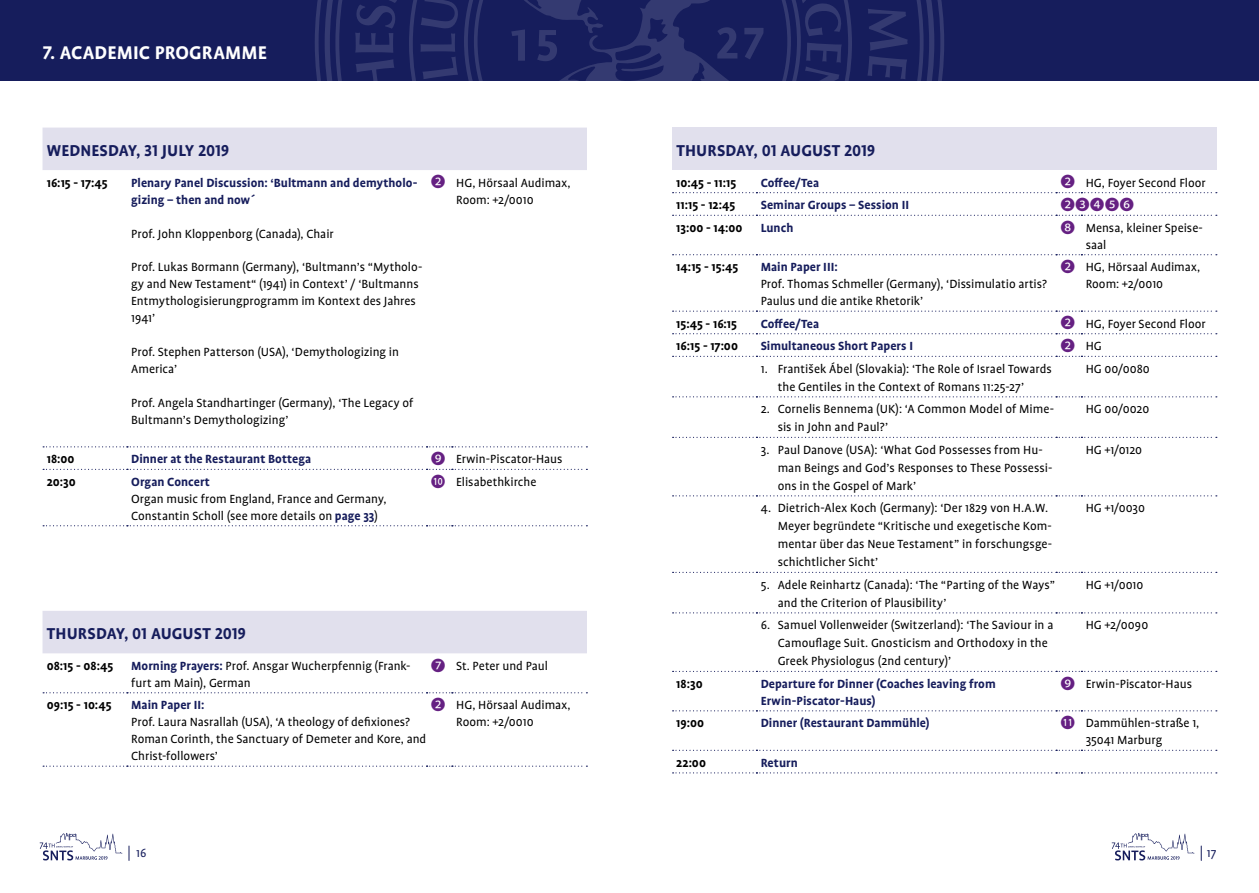
<style>
.page{position:relative;width:1259px;height:893px;background:#fff}
.page>*{position:absolute;margin:0;border:0;box-sizing:border-box;transform-origin:0 0}
.t1{font:700 21px "Profile Pro";letter-spacing:.005em;color:#fff}
.t2{font:700 18px "Profile Pro";letter-spacing:.005em;color:#161d5c}
.t3{font:200 14.7px "Koz Go Pr 6 N";letter-spacing:.005em;color:#652082}
.t4{font:13.5px/17px "Profile Pro";color:#000}
.t5{font:700 13.5px/17px "Profile Pro";color:#161d5c}
.t6{font:700 13.5px "Profile Pro";letter-spacing:.005em;color:#000}
.t7{font:13.5px "Profile Pro";color:#161d5c}
.s1{font-family:"Koz Go Pr 6 N";font-weight:200;font-size:14.7px;color:#652082}
.s2{font-weight:700;color:#161d5c}
</style>
<div class="page">
<svg style="left:40px;top:833px;width:82px;height:27px"></svg>
<svg style="left:1111px;top:833px;width:83px;height:27px"></svg>
<svg style="left:129px;top:846px;width:1px;height:14px"></svg>
<svg style="left:1201px;top:846px;width:1px;height:14px"></svg>
<div style="left:0;top:0;width:629px;height:81px;background:#161d5c"></div>
<div style="left:629px;top:0;width:630px;height:81px;background:#161d5c"></div>
<svg style="left:315px;top:0;width:629px;height:81px"></svg>
<svg style="left:335px;top:0;width:588px;height:81px"></svg>
<svg style="left:355px;top:59px;width:42px;height:22px"></svg>
<svg style="left:355px;top:0;width:46px;height:53px"></svg>
<svg style="left:867px;top:9px;width:40px;height:70px"></svg>
<svg style="left:409px;top:0;width:443px;height:81px"></svg>
<svg style="left:43px;top:128px;width:544px;height:525px"></svg>
<svg style="left:43px;top:446px;width:544px;height:1px"></svg>
<svg style="left:43px;top:469px;width:544px;height:1px"></svg>
<svg style="left:43px;top:692px;width:544px;height:1px"></svg>
<svg style="left:43px;top:525px;width:544px;height:1px"></svg>
<svg style="left:43px;top:766px;width:544px;height:1px"></svg>
<div style="left:672px;top:128px;width:544px;height:42px;background:#e1e0ed"></div>
<svg style="left:672px;top:311px;width:544px;height:1px"></svg>
<svg style="left:672px;top:333px;width:544px;height:1px"></svg>
<svg style="left:672px;top:356px;width:544px;height:1px"></svg>
<svg style="left:672px;top:396px;width:544px;height:1px"></svg>
<svg style="left:672px;top:437px;width:544px;height:1px"></svg>
<svg style="left:672px;top:495px;width:544px;height:1px"></svg>
<svg style="left:672px;top:572px;width:544px;height:1px"></svg>
<svg style="left:672px;top:612px;width:544px;height:1px"></svg>
<svg style="left:672px;top:671px;width:544px;height:1px"></svg>
<svg style="left:672px;top:710px;width:544px;height:1px"></svg>
<svg style="left:672px;top:750px;width:544px;height:1px"></svg>
<svg style="left:672px;top:254px;width:544px;height:1px"></svg>
<svg style="left:672px;top:772px;width:544px;height:1px"></svg>
<svg style="left:672px;top:192px;width:544px;height:1px"></svg>
<svg style="left:672px;top:215px;width:544px;height:1px"></svg>
<h1 class="t1" style="left:43px;top:40px;width:226px">7. ACADEMIC PROGRAMME</h1>
<h2 class="t2" style="left:47px;top:140px;width:184px">WEDNESDAY, 31 JULY 2019</h2>
<p class="t6" style="left:47px;top:174px;width:62px">16:15 - 17:45</p>
<p class="t5" style="left:131px;top:174px;width:288px">Plenary Panel Discussion: ‘Bultmann and demytholo&shy;gizing – then and now´</p>
<p class="t4" style="left:131px;top:225px;width:204px">Prof. John Kloppenborg (Canada), Chair</p>
<p class="t4" style="left:131px;top:259px;width:293px">Prof. Lukas Bormann (Germany), ‘Bultmann’s “Mytholo&shy;gy and New Testament“ (1941) in Context’ / ‘Bultmanns Entmythologisierungprogramm im Kontext des Jahres 1941’</p>
<p class="t4" style="left:131px;top:344px;width:269px">Prof. Stephen Patterson (USA), ‘Demythologizing in<br>America’</p>
<p class="t4" style="left:131px;top:395px;width:284px">Prof. Angela Standhartinger (Germany), ‘The Legacy of<br>Bultmann’s Demythologizing’</p>
<p class="t4" style="left:456px;top:175px;width:116px;text-indent:-25px"><span class="s1">❷</span> HG, Hörsaal Audimax,<br>Room: +2/0010</p>
<p class="t6" style="left:47px;top:451px;width:29px">18:00</p>
<p class="t5" style="left:131px;top:451px;width:182px">Dinner at the Restaurant Bottega</p>
<p class="t4" style="left:431px;top:451px;width:133px"><span class="s1">❾</span> Erwin-Piscator-Haus</p>
<p class="t6" style="left:47px;top:474px;width:30px">20:30</p>
<p class="t5" style="left:131px;top:474px;width:80px">Organ Concert</p>
<p class="t4" style="left:131px;top:491px;width:257px">Organ music from England, France and Germany,<br>Constantin Scholl (see more details on <span class="s2">page 33</span>)</p>
<p class="t4" style="left:431px;top:474px;width:107px"><span class="s1">❿</span> Elisabethkirche</p>
<h2 class="t2" style="left:47px;top:623px;width:200px">THURSDAY, 01 AUGUST 2019</h2>
<p class="t6" style="left:47px;top:658px;width:68px">08:15 - 08:45</p>
<p class="t4" style="left:131px;top:658px;width:281px"><span class="s2">Morning Prayers:</span> Prof. Ansgar Wucherpfennig (Frank&shy;furt am Main), German</p>
<p class="t4" style="left:431px;top:658px;width:119px"><span class="s1">❼</span> St. Peter und Paul</p>
<p class="t6" style="left:47px;top:697px;width:66px">09:15 - 10:45</p>
<p class="t5" style="left:131px;top:697px;width:75px">Main Paper II:</p>
<p class="t4" style="left:131px;top:714px;width:297px">Prof. Laura Nasrallah (USA), ‘A theology of defixiones?<br>Roman Corinth, the Sanctuary of Demeter and Kore, and<br>Christ-followers’</p>
<p class="t4" style="left:456px;top:697px;width:116px;text-indent:-25px"><span class="s1">❷</span> HG, Hörsaal Audimax,<br>Room: +2/0010</p>
<h2 class="t2" style="left:676px;top:140px;width:200px">THURSDAY, 01 AUGUST 2019</h2>
<p class="t6" style="left:676px;top:174px;width:61px">10:45 - 11:15</p>
<p class="t5" style="left:760px;top:174px;width:60px">Coffee/Tea</p>
<p class="t4" style="left:1060px;top:175px;width:147px"><span class="s1">❷</span> HG, Foyer Second Floor</p>
<p class="t6" style="left:676px;top:197px;width:61px">11:15 - 12:45</p>
<p class="t5" style="left:760px;top:197px;width:150px">Seminar Groups – Session II</p>
<p class="t3" style="left:1060px;top:196px;width:75px">❷❸❹❺❻</p>
<p class="t6" style="left:676px;top:220px;width:68px">13:00 - 14:00</p>
<p class="t5" style="left:760px;top:219px;width:34px">Lunch</p>
<p class="t4" style="left:1085px;top:220px;width:119px;text-indent:-25px"><span class="s1">❽</span> Mensa, kleiner Speise&shy;saal</p>
<p class="t6" style="left:676px;top:259px;width:63px">14:15 - 15:45</p>
<p class="t5" style="left:760px;top:259px;width:78px">Main Paper III:</p>
<p class="t4" style="left:760px;top:276px;width:288px">Prof. Thomas Schmeller (Germany), ‘Dissimulatio artis?<br>Paulus und die antike Rhetorik’</p>
<p class="t4" style="left:1085px;top:259px;width:116px;text-indent:-25px"><span class="s1">❷</span> HG, Hörsaal Audimax,<br>Room: +2/0010</p>
<p class="t6" style="left:676px;top:316px;width:62px">15:45 - 16:15</p>
<p class="t5" style="left:760px;top:315px;width:60px">Coffee/Tea</p>
<p class="t4" style="left:1060px;top:316px;width:147px"><span class="s1">❷</span> HG, Foyer Second Floor</p>
<p class="t6" style="left:676px;top:338px;width:63px">16:15 - 17:00</p>
<p class="t5" style="left:760px;top:338px;width:154px">Simultaneous Short Papers I</p>
<p class="t4" style="left:1060px;top:338px;width:43px"><span class="s1">❷</span> HG</p>
<p class="t4" style="left:777px;top:360px;width:276px;line-height:18px;text-indent:-17px">1. František Ábel (Slovakia): ‘The Role of Israel Towards the Gentiles in the Context of Romans 11:25-27’</p>
<p class="t4" style="left:1085px;top:361px;width:66px">HG 00/0080</p>
<p class="t4" style="left:777px;top:401px;width:278px;line-height:18px;text-indent:-17px">2. Cornelis Bennema (UK): ‘A Common Model of Mime&shy;sis in John and Paul?’</p>
<p class="t4" style="left:1085px;top:401px;width:65px">HG 00/0020</p>
<p class="t4" style="left:777px;top:441px;width:276px;line-height:18px;text-indent:-17px">3. Paul Danove (USA): ‘What God Possesses from Hu&shy;man Beings and God’s Responses to These Possessi&shy;ons in the Gospel of Mark’</p>
<p class="t4" style="left:1085px;top:442px;width:58px">HG +1/0120</p>
<p class="t4" style="left:777px;top:500px;width:276px;line-height:18px;text-indent:-17px">4. Dietrich-Alex Koch (Germany): ‘Der 1829 von H.A.W.<br>Meyer begründete “Kritische und exegetische Kom&shy;mentar über das Neue Testament” in forschungsge&shy;schichtlicher Sicht’</p>
<p class="t4" style="left:1085px;top:500px;width:61px">HG +1/0030</p>
<p class="t4" style="left:777px;top:576px;width:279px;line-height:18px;text-indent:-17px">5. Adele Reinhartz (Canada): ‘The “Parting of the Ways” and the Criterion of Plausibility’</p>
<p class="t4" style="left:1085px;top:577px;width:59px">HG +1/0010</p>
<p class="t4" style="left:777px;top:617px;width:277px;line-height:18px;text-indent:-17px">6. Samuel Vollenweider (Switzerland): ‘The Saviour in a<br>Camouflage Suit. Gnosticism and Orthodoxy in the<br>Greek Physiologus (2nd century)’</p>
<p class="t4" style="left:1085px;top:617px;width:64px">HG +2/0090</p>
<p class="t6" style="left:676px;top:676px;width:28px">18:30</p>
<p class="t5" style="left:760px;top:675px;width:237px">Departure for Dinner (Coaches leaving from<br>Erwin-Piscator-Haus)</p>
<p class="t4" style="left:1060px;top:676px;width:133px"><span class="s1">❾</span> Erwin-Piscator-Haus</p>
<p class="t6" style="left:676px;top:715px;width:29px">19:00</p>
<p class="t5" style="left:760px;top:715px;width:170px">Dinner (Restaurant Dammühle)</p>
<p class="t4" style="left:1085px;top:715px;width:115px;text-indent:-25px"><span class="s1">⓫</span> Dammühlen-straße 1,<br>35041 Marburg</p>
<p class="t6" style="left:676px;top:755px;width:31px">22:00</p>
<p class="t5" style="left:760px;top:754px;width:39px">Return</p>
<p class="t7" style="left:136px;top:845px;width:12px">16</p>
<p class="t7" style="left:1207px;top:845px;width:11px">17</p>
</div>
